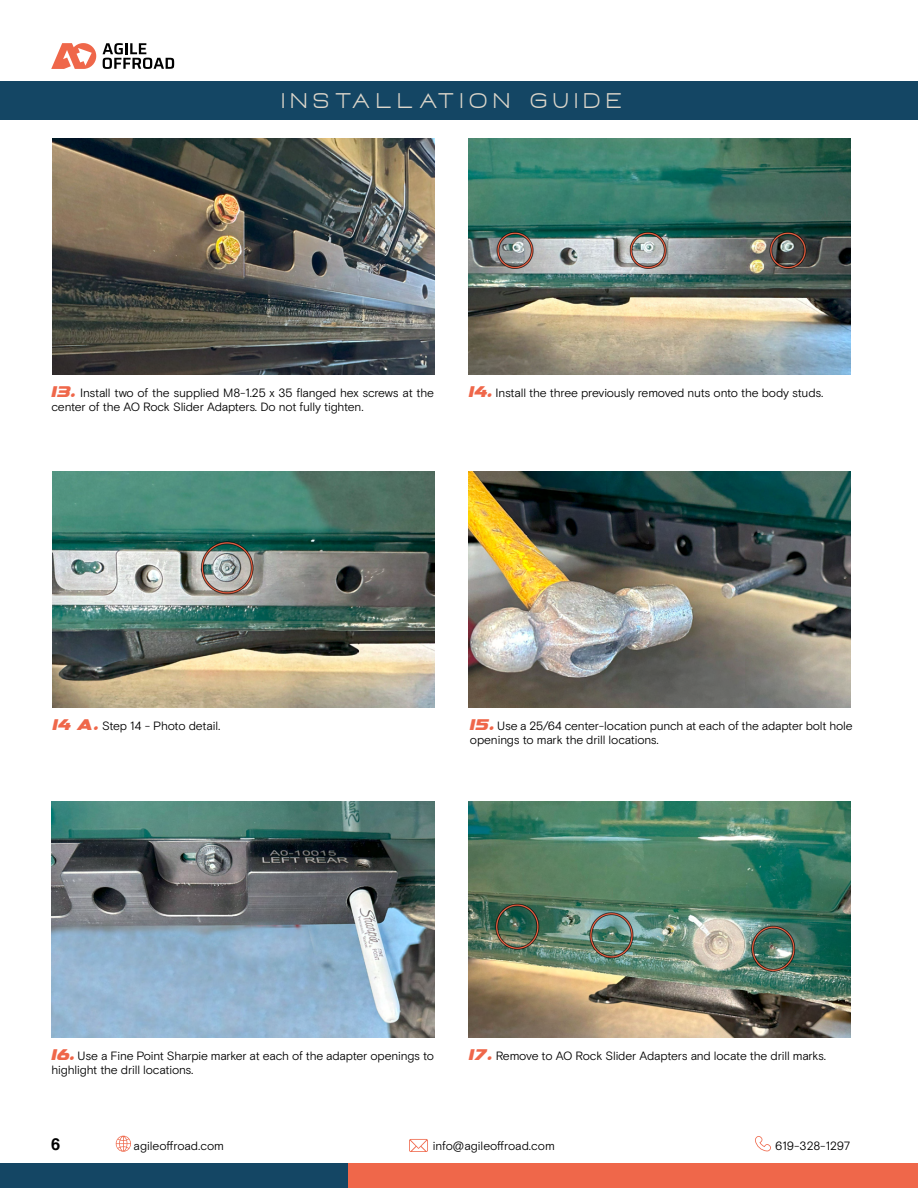
<style>
.page{position:relative;width:918px;height:1188px;background:#fff}
.page>*{position:absolute;margin:0;border:0;box-sizing:border-box;transform-origin:0 0}
.t1{font:500 21px "Neon";letter-spacing:.2em;color:#dcd6ca}
.t2{font:700 16.5px "Helvetica";color:#000}
.t3{font:12px/14.4px "Basis Grotesque Pro Off White";letter-spacing:-.015em;color:#000}
.s1{font-family:"Renoric";font-size:18px;color:#ef674a}
</style>
<div class="page">
<svg style="left:116px;top:1136px;width:15px;height:16px"></svg>
<svg style="left:409px;top:1139px;width:19px;height:13px"></svg>
<svg style="left:755px;top:1136px;width:16px;height:15px"></svg>
<div style="left:0;top:1164px;width:348px;height:24px;background:#144664"></div>
<div style="left:348px;top:1164px;width:570px;height:24px;background:#ef674a"></div>
<svg style="left:103px;top:43px;width:71px;height:26px"></svg>
<svg style="left:51px;top:43px;width:45px;height:26px"></svg>
<div style="left:0;top:81px;width:918px;height:39px;background:#144664"></div>
<img style="left:53px;top:138px;width:381px;height:237px">
<img style="left:469px;top:138px;width:382px;height:237px">
<img style="left:53px;top:471px;width:381px;height:237px">
<img style="left:469px;top:471px;width:382px;height:237px">
<img style="left:51px;top:801px;width:383px;height:236px">
<img style="left:469px;top:801px;width:382px;height:236px">
<p class="t1" style="left:281px;top:87px;width:343px">INSTALLATION GUIDE</p>
<p class="t3" style="left:51px;top:385px;width:384px"><span class="s1">13.</span> Install two of the supplied M8-1.25 x 35 flanged hex screws at the center of the AO Rock Slider Adapters. Do not fully tighten.</p>
<p class="t3" style="left:469px;top:385px;width:356px"><span class="s1">14.</span> Install the three previously removed nuts onto the body studs.</p>
<p class="t3" style="left:53px;top:719px;width:169px"><span class="s1">14 a.</span> Step 14 - Photo detail.</p>
<p class="t3" style="left:470px;top:719px;width:384px"><span class="s1">15.</span> Use a 25/64 center-location punch at each of the adapter bolt hole openings to mark the drill locations.</p>
<p class="t3" style="left:51px;top:1048px;width:384px"><span class="s1">16.</span> Use a Fine Point Sharpie marker at each of the adapter openings to highlight the drill locations.</p>
<p class="t3" style="left:469px;top:1048px;width:359px"><span class="s1">17.</span> Remove to AO Rock Slider Adapters and locate the drill marks.</p>
<h2 class="t2" style="left:51px;top:1131px;width:11px">6</h2>
<p class="t3" style="left:134px;top:1139px;width:92px">agileoffroad.com</p>
<p class="t3" style="left:433px;top:1139px;width:123px">info@agileoffroad.com</p>
<p class="t3" style="left:775px;top:1139px;width:76px">619-328-1297</p>
</div>
